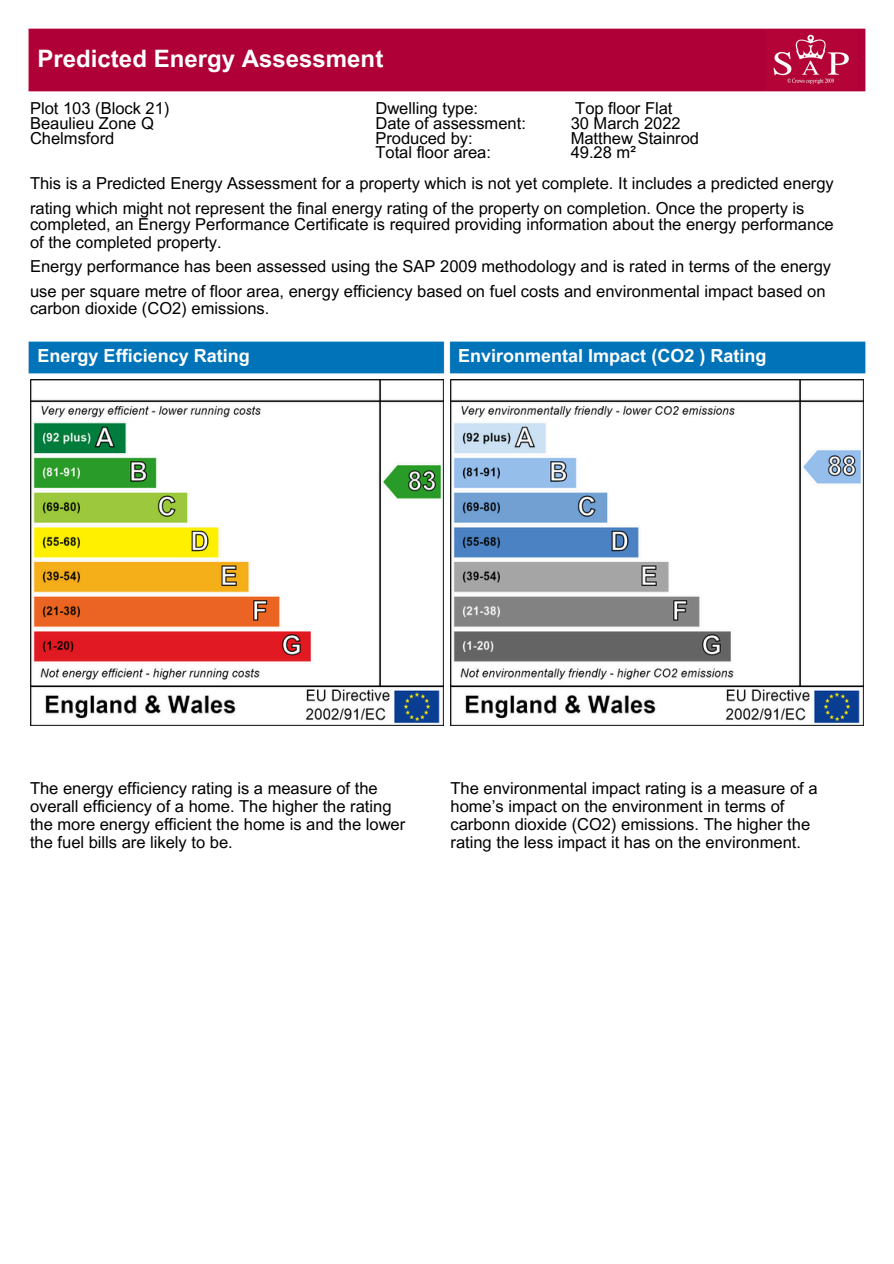
<style>
.page{position:relative;width:894px;height:1264px;background:#fff}
.page>*{position:absolute;margin:0;border:0;box-sizing:border-box;transform-origin:0 0}
.t1{font:700 24px "Arial MT Pro";color:#fff}
.t2{font:700 18px "Arial MT Pro";color:#fff}
.t3{font:16.5px/14.7px "Arial MT Pro";color:#000}
</style>
<div class="page">
<div style="left:28px;top:28px;width:838px;height:64px;background:#af0037"></div>
<img style="left:28px;top:341px;width:838px;height:39px">
<img style="left:765px;top:30px;width:90px;height:60px">
<img style="left:450px;top:380px;width:413px;height:345px">
<img style="left:30px;top:380px;width:413px;height:345px">
<p class="t1" style="left:38px;top:50px;width:347px">Predicted Energy Assessment</p>
<p class="t3" style="left:30px;top:103px;width:141px">Plot 103 (Block 21)<br>Beaulieu Zone Q<br>Chelmsford</p>
<p class="t3" style="left:375px;top:103px;width:152px">Dwelling type:<br>Date of assessment:<br>Produced by:<br>Total floor area:</p>
<p class="t3" style="left:570px;top:103px;width:130px">Top floor Flat<br>30 March 2022<br>Matthew Stainrod<br>49.28 m²</p>
<p class="t3" style="left:30px;top:178px;width:805px">This is a Predicted Energy Assessment for a property which is not yet complete. It includes a predicted energy</p>
<p class="t3" style="left:30px;top:202px;width:775px">rating which might not represent the final energy rating of the property on completion. Once the property is</p>
<p class="t3" style="left:30px;top:219px;width:805px">completed, an Energy Performance Certificate is required providing information about the energy performance</p>
<h2 class="t3" style="left:30px;top:237px;width:193px">of the completed property.</h2>
<h2 class="t3" style="left:30px;top:261px;width:802px">Energy performance has been assessed using the SAP 2009 methodology and is rated in terms of the energy</h2>
<p class="t3" style="left:30px;top:286px;width:796px">use per square metre of floor area, energy efficiency based on fuel costs and environmental impact based on</p>
<p class="t3" style="left:30px;top:303px;width:241px">carbon dioxide (CO2) emissions.</p>
<p class="t2" style="left:38px;top:348px;width:214px">Energy Efficiency Rating</p>
<p class="t2" style="left:458px;top:349px;width:310px">Environmental Impact (CO2 ) Rating</p>
<p class="t3" style="left:30px;top:781px;width:376px;line-height:18px">The energy efficiency rating is a measure of the overall efficiency of a home. The higher the rating the more energy efficient the home is and the lower the fuel bills are likely to be.</p>
<p class="t3" style="left:450px;top:781px;width:368px;line-height:18px">The environmental impact rating is a measure of a home’s impact on the environment in terms of carbonn dioxide (CO2) emissions. The higher the rating the less impact it has on the environment.</p>
</div>
